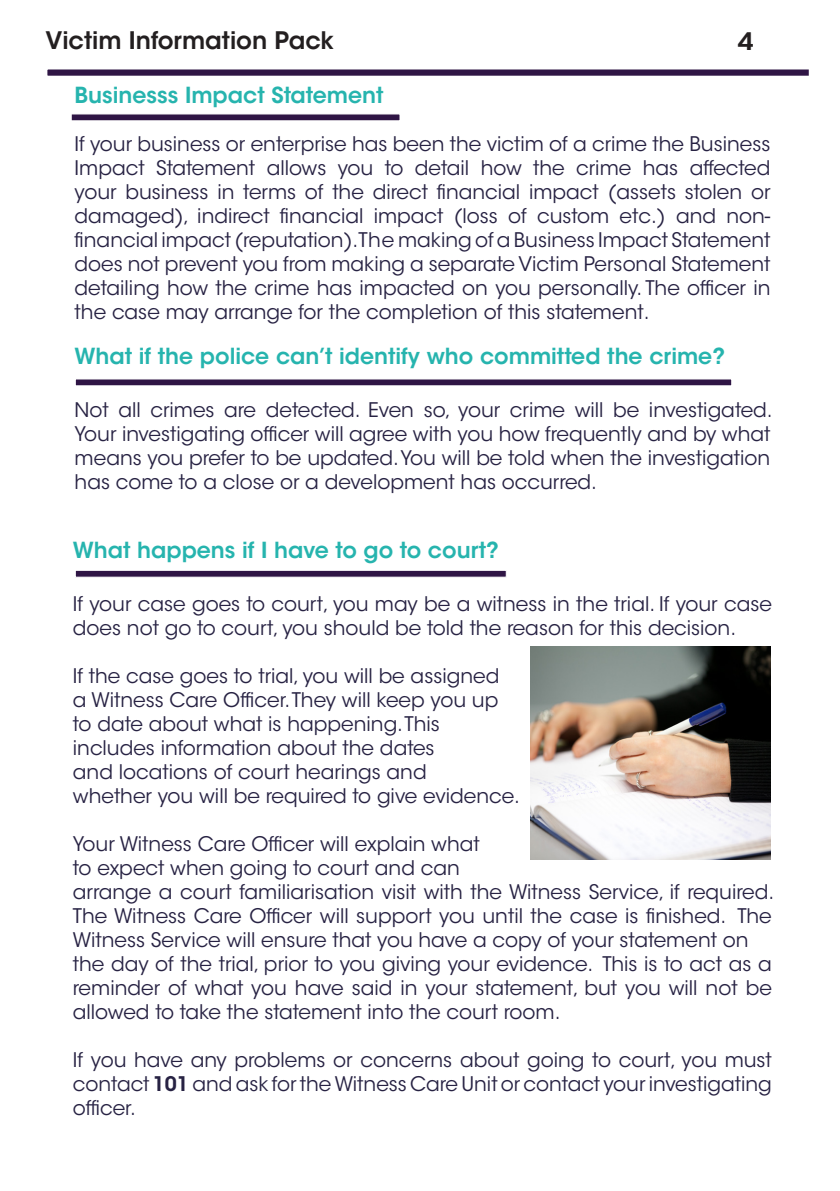
<style>
.page{position:relative;width:840px;height:1191px;background:#fff}
.page>*{position:absolute;margin:0;border:0;box-sizing:border-box;transform-origin:0 0}
.t1{font:600 24px "ITC Avant Garde Std";color:#231f20}
.t2{font:600 24px "ITC Avant Garde Std";color:#231f20;scale:1.1 1}
.t3{font:600 22px "ITC Avant Garde Std";color:#26b4ae}
.t4{font:20px/24px "ITC Avant Garde Std";color:#272243;text-align:justify}
.s1{font-weight:600}
</style>
<div class="page">
<svg style="left:72px;top:114px;width:328px;height:7px;background:#533e65"></svg>
<img style="left:530px;top:646px;width:240px;height:213px">
<svg style="left:47px;top:69px;width:762px;height:7px;background:#462f5a"></svg>
<div style="left:75px;top:378px;width:656px;height:8px;background:#2f1545;border:1px solid #fff"></div>
<div style="left:75px;top:570px;width:431px;height:7px;background:#2f1545;border:1px solid #fff"></div>
<p class="t1" style="left:45px;top:25px;width:290px">Victim Information Pack</p>
<p class="t3" style="left:75px;top:81px;width:310px">Businesss Impact Statement</p>
<p class="t4" style="left:75px;top:132px;width:697px">If your business or enterprise has been the victim of a crime the Business Impact Statement allows you to detail how the crime has affected your business in terms of the direct financial impact (assets stolen or damaged), indirect financial impact (loss of custom etc.) and non&shy;financial impact (reputation). The making of a Business Impact Statement does not prevent you from making a separate Victim Personal Statement detailing how the crime has impacted on you personally. The officer in the case may arrange for the completion of this statement.</p>
<p class="t3" style="left:75px;top:342px;width:651px">What if the police can’t identify who committed the crime?</p>
<p class="t4" style="left:75px;top:398px;width:699px">Not all crimes are detected. Even so, your crime will be investigated.<br>Your investigating officer will agree with you how frequently and by what means you prefer to be updated. You will be told when the investigation has come to a close or a development has occurred.</p>
<p class="t2" style="left:737px;top:26px;width:16px">4</p>
<p class="t3" style="left:73px;top:536px;width:427px">What happens if I have to go to court?</p>
<p class="t4" style="left:73px;top:592px;width:700px">If your case goes to court, you may be a witness in the trial. If your case does not go to court, you should be told the reason for this decision.</p>
<p class="t4" style="left:73px;top:664px;width:427px">If the case goes to trial, you will be assigned</p>
<p class="t4" style="left:73px;top:688px;width:427px">a Witness Care Officer. They will keep you up</p>
<p class="t4" style="left:73px;top:712px;width:368px">to date about what is happening. This</p>
<p class="t4" style="left:73px;top:736px;width:363px">includes information about the dates</p>
<p class="t4" style="left:73px;top:760px;width:355px">and locations of court hearings and</p>
<p class="t4" style="left:73px;top:784px;width:448px">whether you will be required to give evidence.</p>
<p class="t4" style="left:73px;top:832px;width:408px">Your Witness Care Officer will explain what</p>
<p class="t4" style="left:73px;top:856px;width:388px">to expect when going to court and can</p>
<p class="t4" style="left:73px;top:880px;width:702px">arrange a court familiarisation visit with the Witness Service, if required.<br>The Witness Care Officer will support you until the case is finished. The Witness Service will ensure that you have a copy of your statement on</p>
<p class="t4" style="left:73px;top:952px;width:700px">the day of the trial, prior to you giving your evidence. This is to act as a reminder of what you have said in your statement, but you will not be allowed to take the statement into the court room.</p>
<p class="t4" style="left:73px;top:1048px;width:700px">If you have any problems or concerns about going to court, you must contact <span class="s1">101</span> and ask for the Witness Care Unit or contact your investigating officer.</p>
</div>
